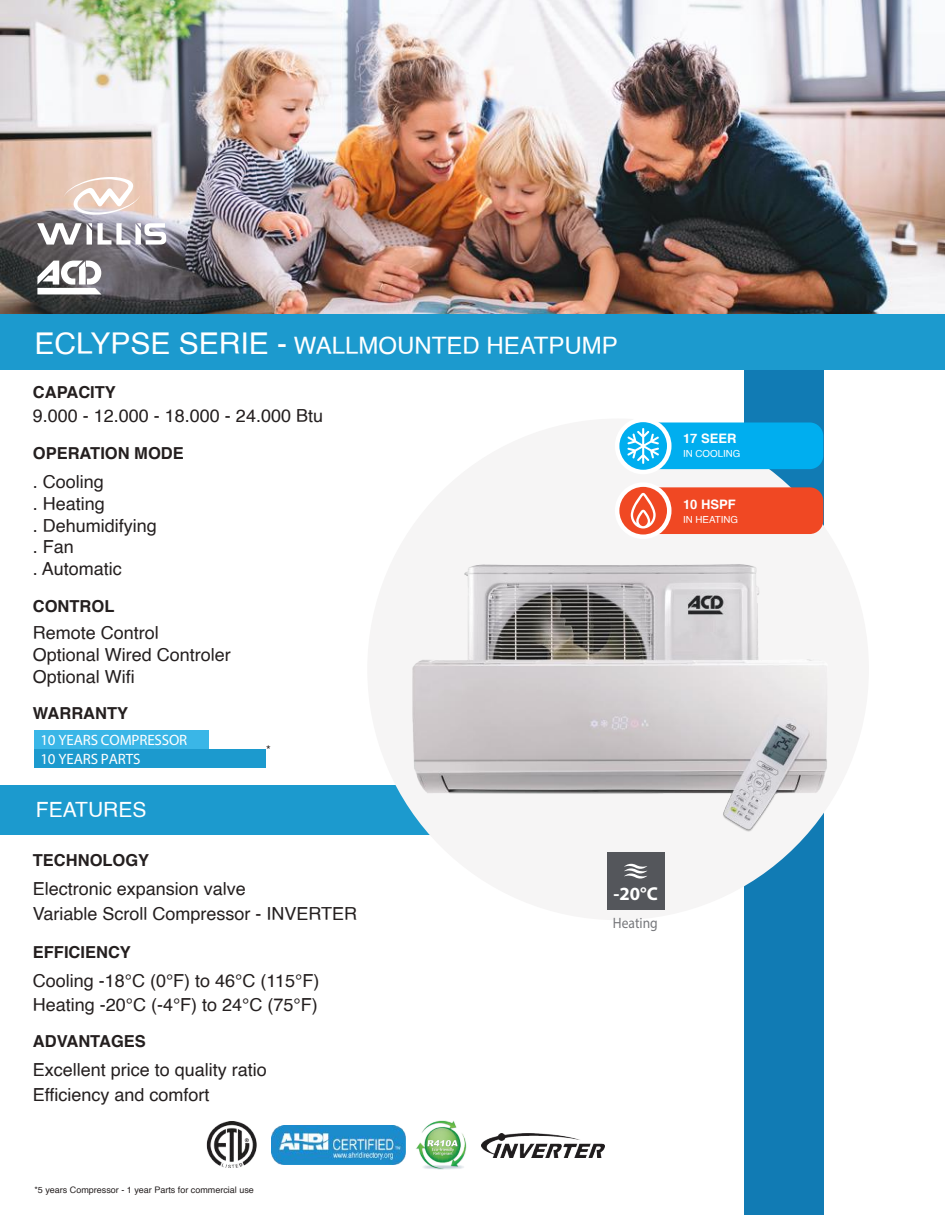
<style>
.page{position:relative;width:945px;height:1215px;background:#fff}
.page>*{position:absolute;margin:0;border:0;box-sizing:border-box;transform-origin:0 0}
.t1{font:24px "Helvetica";color:#fff}
.t2{font:21px "Helvetica";color:#fff}
.t3{font:700 18.75px "Myriad Pro";color:#fff}
.t4{font:18px/21.6px "Helvetica";color:#241f1f}
.t5{font:700 16.5px "Helvetica";color:#241f1f}
.t6{font:15px/19.4px "Myriad Pro";letter-spacing:-.01em;color:#fff}
.t7{font:15px "Myriad Pro";color:#76777b;scale:.9 1}
.t8{font:700 13.05px "Helvetica";color:#fff}
.t9{font:12px "Helvetica";color:#241f1f}
.t10{font:9.75px "Helvetica";color:#fff}
.t11{font:9px "Helvetica";color:#241f1f}
.s1{font-size:30px}
</style>
<div class="page">
<img style="left:0;top:0;width:944px;height:314px">
<hr style="left:944px;top:0;width:1px;height:94px;background:#1c9ace">
<div style="left:744px;top:355px;width:79px;height:860px;background:#117bb4"></div>
<div style="left:0;top:786px;width:702px;height:49px;background:#1c9ace"></div>
<div style="left:367px;top:418px;width:502px;height:502px;background:#f6f5f5;border-radius:50%"></div>
<div style="left:0;top:314px;width:944px;height:55px;background:#1c9ace"></div>
<div style="left:631px;top:422px;width:192px;height:47px;background:#00aeef;border-radius:14px"></div>
<svg style="left:617px;top:420px;width:52px;height:52px"></svg>
<div style="left:615px;top:418px;width:57px;height:56px;border:4px solid #fff;border-radius:50%"></div>
<svg style="left:627px;top:428px;width:32px;height:36px"></svg>
<img style="left:206px;top:1121px;width:51px;height:46px">
<img style="left:416px;top:1121px;width:50px;height:49px">
<img style="left:482px;top:1133px;width:123px;height:25px">
<img style="left:271px;top:1126px;width:135px;height:39px">
<img style="left:404px;top:482px;width:423px;height:432px">
<div style="left:34px;top:730px;width:175px;height:19px;background:#3ab6e7"></div>
<div style="left:34px;top:749px;width:232px;height:19px;background:#1c9ace"></div>
<svg style="left:37px;top:261px;width:65px;height:33px"></svg>
<svg style="left:37px;top:223px;width:55px;height:22px"></svg>
<svg style="left:98px;top:223px;width:68px;height:22px"></svg>
<svg style="left:64px;top:177px;width:76px;height:40px"></svg>
<h1 class="t1" style="left:34px;top:327px;width:585px"><span class="s1">ECLYPSE SERIE -</span> WALLMOUNTED HEATPUMP</h1>
<p class="t5" style="left:33px;top:379px;width:85px">CAPACITY</p>
<p class="t4" style="left:33px;top:406px;width:292px">9.000 - 12.000 - 18.000 - 24.000 Btu</p>
<p class="t5" style="left:33px;top:440px;width:152px">OPERATION MODE</p>
<p class="t4" style="left:33px;top:472px;width:126px">. Cooling<br>. Heating<br>. Dehumidifying . Fan<br>. Automatic</p>
<p class="t5" style="left:33px;top:593px;width:83px">CONTROL</p>
<p class="t4" style="left:33px;top:623px;width:200px">Remote Control<br>Optional Wired Controler<br>Optional Wifi</p>
<p class="t5" style="left:33px;top:700px;width:97px">WARRANTY</p>
<p class="t6" style="left:40px;top:730px;width:148px">10 YEARS COMPRESSOR<br>10 YEARS PARTS</p>
<p class="t9" style="left:266px;top:741px;width:6px">*</p>
<p class="t2" style="left:36px;top:793px;width:112px">FEATURES</p>
<p class="t5" style="left:33px;top:847px;width:118px">TECHNOLOGY</p>
<p class="t4" style="left:33px;top:877px;width:326px;line-height:24.6px">Electronic expansion valve<br>Variable Scroll Compressor - INVERTER</p>
<p class="t5" style="left:33px;top:939px;width:100px">EFFICIENCY</p>
<p class="t4" style="left:33px;top:969px;width:288px;line-height:24.6px">Cooling -18°C (0°F) to 46°C (115°F)<br>Heating -20°C (-4°F) to 24°C (75°F)</p>
<p class="t5" style="left:33px;top:1028px;width:115px">ADVANTAGES</p>
<p class="t4" style="left:33px;top:1058px;width:236px;line-height:24.6px">Excellent price to quality ratio<br>Efficiency and comfort</p>
<p class="t3" style="left:613px;top:881px;width:46px">-20°C</p>
<p class="t7" style="left:613px;top:914px;width:51px">Heating</p>
<p class="t8" style="left:683px;top:428px;width:55px">17 SEER</p>
<p class="t10" style="left:683px;top:446px;width:59px">IN COOLING</p>
<p class="t8" style="left:683px;top:494px;width:54px">10 HSPF</p>
<p class="t10" style="left:683px;top:512px;width:57px">IN HEATING</p>
<p class="t11" style="left:34px;top:1183px;width:221px">*5 years Compressor - 1 year Parts for commercial use</p>
</div>
